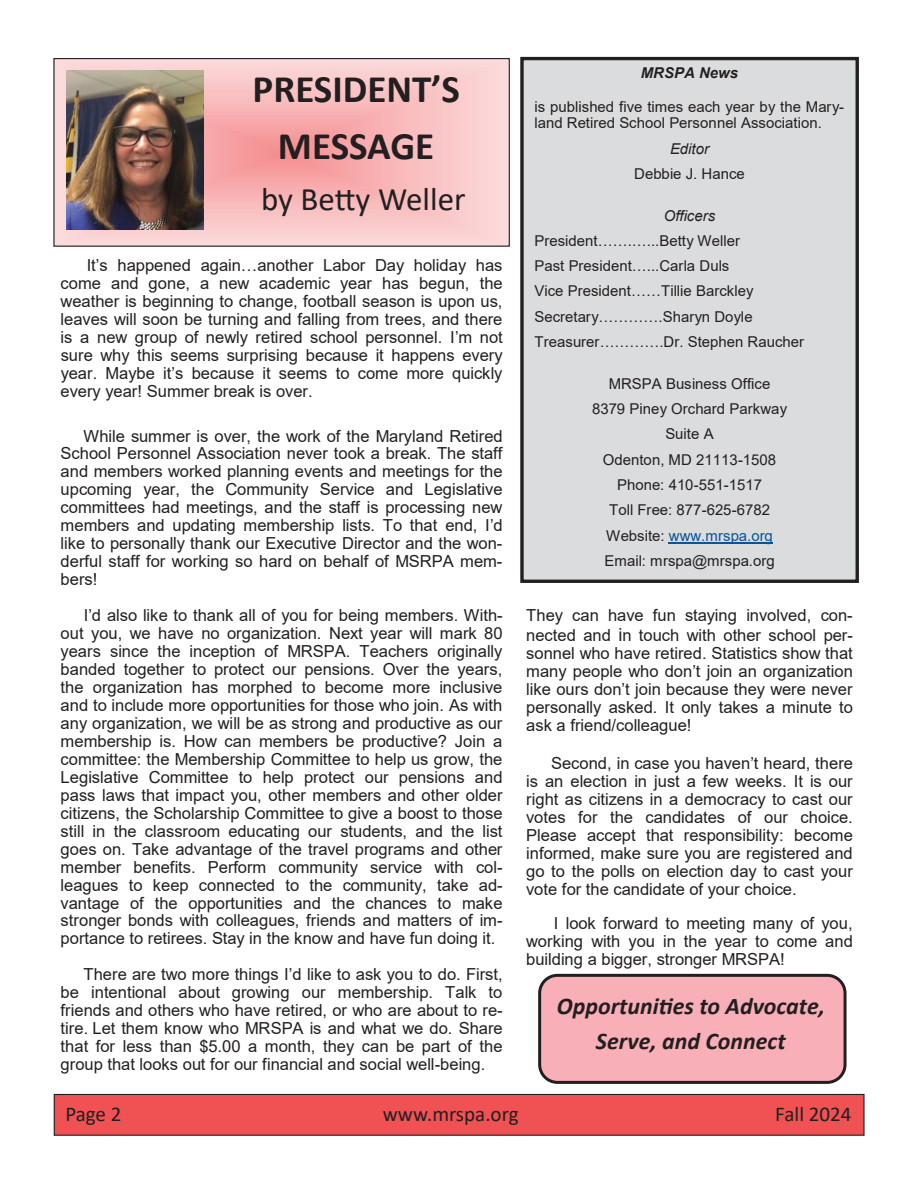
<style>
.page{position:relative;width:918px;height:1188px;background:#fff}
.page>*{position:absolute;margin:0;border:0;box-sizing:border-box;transform-origin:0 0}
.t1{font:700 39px/56.6px "Calibri";color:#231f20;text-align:center}
.t2{font:33px "Calibri";color:#231f20}
.t3{font:italic 700 24px/35px "Calibri";color:#231f20;text-align:center}
.t4{font:21px "Calibri";color:#231f20}
.t5{font:16.65px "Arial";color:#231f20}
.t6{font:16.5px/18px "Arial";color:#231f20;text-align:justify}
.t7{font:15px/25.3px "Arial";color:#231f20}
.t8{font:italic 15px "Arial";color:#231f20}
.t9{font:italic 700 15px "Arial";color:#231f20}
.s1{color:#095396}
.s2{font-size:18px}
</style>
<div class="page">
<svg style="left:55px;top:60px;width:453px;height:185px;background:#f8c1c2"></svg>
<div style="left:53px;top:58px;width:457px;height:189px;border:1px solid #231f20"></div>
<div style="left:54px;top:1094px;width:810px;height:41px;background:#f05153"></div>
<div style="left:54px;top:1094px;width:811px;height:42px;border:1px solid #231f20"></div>
<div style="left:522px;top:59px;width:335px;height:522px;background:#dbdcde"></div>
<div style="left:520px;top:57px;width:339px;height:526px;border:3px solid #231f20"></div>
<hr style="left:669px;top:542px;width:104px;height:1px;background:#095396">
<div style="left:538px;top:974px;width:309px;height:110px;background:#f8afb7;border:3px solid #231f20;border-radius:18px"></div>
<img style="left:67px;top:70px;width:137px;height:159px">
<h1 class="t1" style="left:253px;top:61px;width:209px">PRESIDENT’S<br>MESSAGE</h1>
<h2 class="t2" style="left:261px;top:176px;width:206px">by Betty Weller</h2>
<p class="t6" style="left:61px;top:256px;width:444px;text-align:right">It’s happened again…another Labor Day holiday has come and gone, a new academic year has begun, the</p>
<p class="t5" style="left:61px;top:289px;width:443px">weather is beginning to change, football season is upon us,</p>
<p class="t6" style="left:61px;top:310px;width:444px">leaves will soon be turning and falling from trees, and there is a new group of newly retired school personnel. I’m not sure why this seems surprising because it happens every year. Maybe it’s because it seems to come more quickly every year! Summer break is over.</p>
<p class="t6" style="left:61px;top:427px;width:444px;text-indent:23px">While summer is over, the work of the Maryland Retired School Personnel Association never took a break. The staff and members worked planning events and meetings for the upcoming year, the Community Service and Legislative committees had meetings, and the staff is processing new</p>
<p class="t5" style="left:61px;top:514px;width:444px">members and updating membership lists. To that end, I’d</p>
<p class="t6" style="left:61px;top:534px;width:443px">like to personally thank our Executive Director and the won&shy;derful staff for working so hard on behalf of MSRPA mem&shy;bers!</p>
<p class="t6" style="left:61px;top:606px;width:443px;text-indent:23px">I’d also like to thank all of you for being members. With&shy;out you, we have no organization. Next year will mark 80 years since the inception of MRSPA. Teachers originally banded together to protect our pensions. Over the years, the organization has morphed to become more inclusive and to include more opportunities for those who join. As with any organization, we will be as strong and productive as our</p>
<p class="t5" style="left:61px;top:730px;width:443px">membership is. How can members be productive? Join a</p>
<p class="t6" style="left:61px;top:750px;width:443px">committee: the Membership Committee to help us grow, the Legislative Committee to help protect our pensions and pass laws that impact you, other members and other older citizens, the Scholarship Committee to give a boost to those still in the classroom educating our students, and the list goes on. Take advantage of the travel programs and other member benefits. Perform community service with col&shy;leagues to keep connected to the community, take ad&shy;vantage of the opportunities and the chances to make stronger bonds with colleagues, friends and matters of im&shy;portance to retirees. Stay in the know and have fun doing it.</p>
<p class="t6" style="left:61px;top:966px;width:444px;text-indent:23px">There are two more things I’d like to ask you to do. First, be intentional about growing our membership. Talk to friends and others who have retired, or who are about to re&shy;tire. Let them know who MRSPA is and what we do. Share that for less than $5.00 a month, they can be part of the group that looks out for our financial and social well-being.</p>
<p class="t9" style="left:641px;top:63px;width:99px">MRSPA News</p>
<p class="t7" style="left:535px;top:98px;width:311px;line-height:16.4px">is published five times each year by the Mary&shy;land Retired School Personnel Association.</p>
<p class="t8" style="left:670px;top:139px;width:41px">Editor</p>
<p class="t7" style="left:634px;top:161px;width:112px">Debbie J. Hance</p>
<p class="t8" style="left:664px;top:206px;width:53px">Officers</p>
<p class="t7" style="left:535px;top:228px;width:271px">President…….…...Betty Weller<br>Past President…...Carla Duls<br>Vice President……Tillie Barckley<br>Secretary………….Sharyn Doyle<br>Treasurer………….Dr. Stephen Raucher</p>
<p class="t7" style="left:592px;top:371px;width:197px;text-align:center">MRSPA Business Office<br>8379 Piney Orchard Parkway<br>Suite A<br>Odenton, MD 21113-1508<br>Phone: 410-551-1517<br>Toll Free: 877-625-6782<br>Website: <span class="s1">www.mrspa.org<br></span>Email: mrspa@mrspa.org</p>
<p class="t6" style="left:526px;top:606px;width:328px">They can have fun staying involved, con&shy;nected and <span class="s2">i</span>n touch with other school per&shy;sonnel who have retired. Statistics show that many people who don’t join an organization like ours don’t join because they were never personally asked. It only takes a minute to ask a friend/colleague!</p>
<p class="t6" style="left:526px;top:754px;width:328px;text-indent:25px">Second, in case you haven’t heard, there is an election in just a few weeks. It is our right as citizens in a democracy to cast our votes for the candidates of our choice.<br>Please accept that responsibility: become informed, make sure you are registered and go to the polls on election day to cast your vote for the candidate of your choice.</p>
<p class="t6" style="left:526px;top:914px;width:328px;text-indent:28px">I look forward to meeting many of you, working with you in the year to come and building a bigger, stronger MRSPA!</p>
<h3 class="t3" style="left:557px;top:988px;width:270px">Opportunities to Advocate,<br>Serve, and Connect</h3>
<p class="t4" style="left:66px;top:1099px;width:57px">Page 2</p>
<p class="t4" style="left:383px;top:1099px;width:137px">www.mrspa.org</p>
<p class="t4" style="left:775px;top:1099px;width:78px">Fall 2024</p>
</div>
